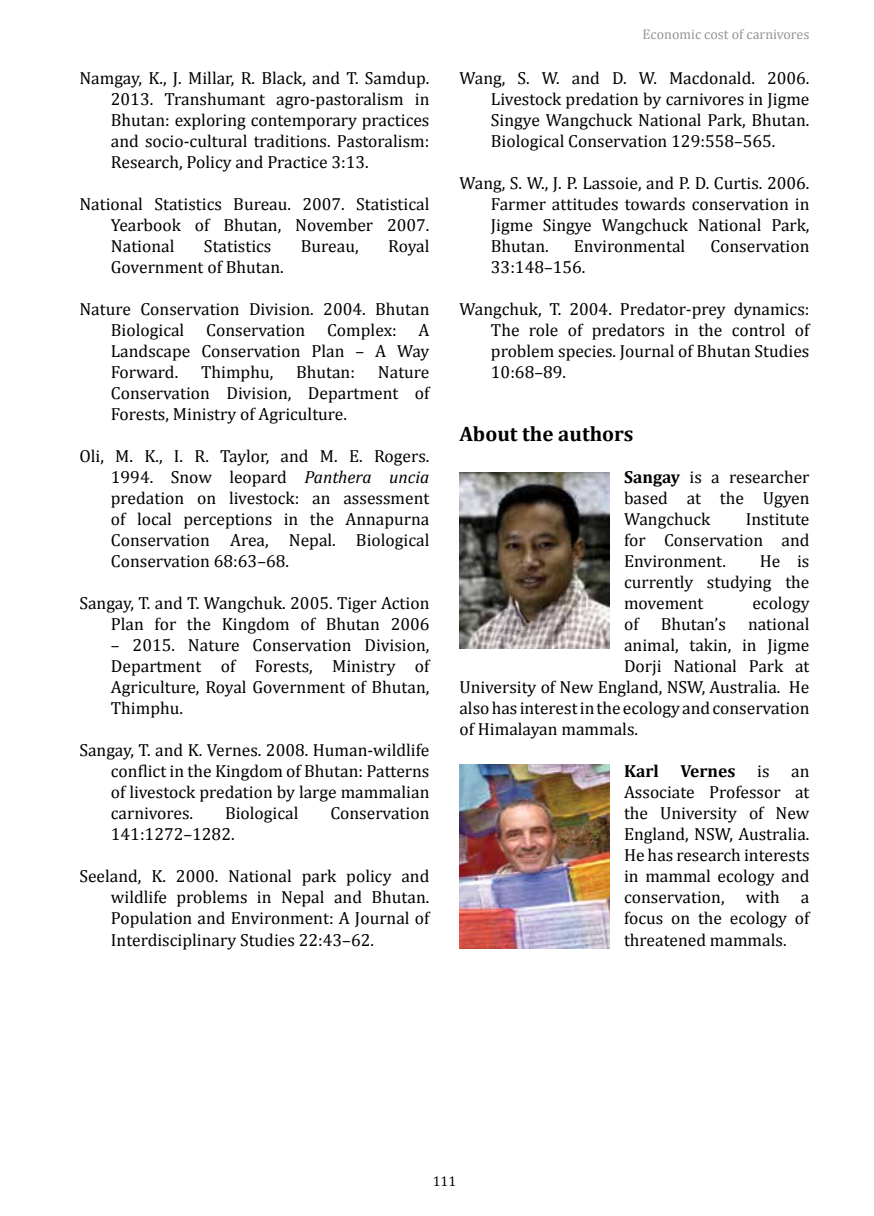
<style>
.page{position:relative;width:874px;height:1216px;background:#fff}
.page>*{position:absolute;margin:0;border:0;box-sizing:border-box;transform-origin:0 0}
.t1{font:700 21px "Cambria";color:#000}
.t2{font:17.5px/21px "Cambria";color:#000;text-align:justify}
.t3{font:14px "Cambria";color:#939598}
.t4{font:14px "Cambria";color:#000}
.s1{font-style:italic}
.s2{font-weight:700}
</style>
<div class="page">
<img style="left:459px;top:472px;width:150px;height:176px">
<img style="left:459px;top:764px;width:150px;height:184px">
<p class="t2" style="left:111px;top:67px;width:320px;text-indent:-32px">Namgay, K., J. Millar, R. Black, and T. Samdup.<br>2013. Transhumant agro-pastoralism in Bhutan: exploring contemporary practices and socio-cultural traditions. Pastoralism:<br>Research, Policy and Practice 3:13.</p>
<p class="t2" style="left:111px;top:193px;width:320px;text-indent:-32px">National Statistics Bureau. 2007. Statistical Yearbook of Bhutan, November 2007.<br>National</p>
<p class="t2" style="left:204px;top:235px;width:69px">Statistics</p>
<p class="t2" style="left:301px;top:235px;width:59px">Bureau,</p>
<p class="t2" style="left:388px;top:235px;width:43px">Royal</p>
<p class="t2" style="left:111px;top:256px;width:174px">Government of Bhutan.</p>
<p class="t2" style="left:111px;top:298px;width:320px;text-indent:-32px">Nature Conservation Division. 2004. Bhutan Biological Conservation Complex: A Landscape Conservation Plan – A Way Forward.</p>
<p class="t2" style="left:201px;top:361px;width:74px">Thimphu,</p>
<p class="t2" style="left:296px;top:361px;width:60px">Bhutan:</p>
<p class="t2" style="left:111px;top:361px;width:320px;text-indent:267px">Nature Conservation Division, Department of Forests, Ministry of Agriculture.</p>
<p class="t2" style="left:111px;top:445px;width:320px;text-indent:-32px">Oli, M. K., I. R. Taylor, and M. E. Rogers.<br>1994. Snow leopard <span class="s1">Panthera uncia </span>predation on livestock: an assessment of local perceptions in the Annapurna Conservation Area, Nepal. Biological Conservation 68:63–68.</p>
<p class="t2" style="left:79px;top:592px;width:351px;text-align:right">Sangay, T. and T. Wangchuk. 2005. Tiger Action<br>Plan for the Kingdom of Bhutan 2006</p>
<p class="t2" style="left:111px;top:634px;width:320px">– 2015. Nature Conservation Division, Department of Forests, Ministry of Agriculture, Royal Government of Bhutan, Thimphu.</p>
<p class="t2" style="left:111px;top:739px;width:320px;text-indent:-32px">Sangay, T. and K. Vernes. 2008. Human-wildlife conflict in the Kingdom of Bhutan: Patterns of livestock predation by large mammalian carnivores.</p>
<p class="t2" style="left:225px;top:802px;width:75px">Biological</p>
<p class="t2" style="left:330px;top:802px;width:101px">Conservation</p>
<p class="t2" style="left:111px;top:823px;width:125px">141:1272–1282.</p>
<p class="t2" style="left:111px;top:865px;width:320px;text-indent:-32px">Seeland, K. 2000. National park policy and wildlife problems in Nepal and Bhutan.<br>Population and Environment: A Journal of Interdisciplinary Studies 22:43–62.</p>
<p class="t3" style="left:642px;top:26px;width:168px">Economic cost of carnivores</p>
<p class="t2" style="left:490px;top:67px;width:320px;text-indent:-32px">Wang, S. W. and D. W. Macdonald. 2006.<br>Livestock predation by carnivores in Jigme Singye Wangchuck National Park, Bhutan.<br>Biological Conservation 129:558–565.</p>
<p class="t2" style="left:490px;top:172px;width:320px;text-indent:-32px">Wang, S. W., J. P. Lassoie, and P. D. Curtis. 2006.<br>Farmer attitudes towards conservation in Jigme Singye Wangchuck National Park, Bhutan.</p>
<p class="t2" style="left:573px;top:235px;width:113px">Environmental</p>
<p class="t2" style="left:710px;top:235px;width:101px">Conservation</p>
<p class="t2" style="left:490px;top:256px;width:96px">33:148–156.</p>
<p class="t2" style="left:490px;top:298px;width:320px;text-indent:-32px">Wangchuk, T. 2004. Predator-prey dynamics:<br>The role of predators in the control of problem species. Journal of Bhutan Studies 10:68–89.</p>
<p class="t1" style="left:459px;top:419px;width:175px">About the authors</p>
<p class="t2" style="left:623px;top:466px;width:187px"><span class="s2">Sangay</span> is a researcher based at the Ugyen Wangchuck</p>
<p class="t2" style="left:623px;top:508px;width:187px;text-indent:122px">Institute for Conservation and Environment.</p>
<p class="t2" style="left:623px;top:550px;width:187px;text-indent:136px">He is currently studying the movement</p>
<p class="t2" style="left:752px;top:592px;width:59px">ecology</p>
<p class="t2" style="left:623px;top:613px;width:16px">of</p>
<p class="t2" style="left:660px;top:613px;width:67px">Bhutan’s</p>
<p class="t2" style="left:747px;top:613px;width:63px">national</p>
<p class="t2" style="left:623px;top:634px;width:187px">animal, takin, in Jigme</p>
<p class="t2" style="left:623px;top:655px;width:187px">Dorji National Park at</p>
<p class="t2" style="left:459px;top:676px;width:351px">University of New England, NSW, Australia. He</p>
<p class="t2" style="left:459px;top:697px;width:351px">also has interest in the ecology and conservation</p>
<p class="t2" style="left:459px;top:718px;width:180px">of Himalayan mammals.</p>
<p class="t2" style="left:623px;top:760px;width:187px"><span class="s2">Karl Vernes</span> is an Associate Professor at the University of New England, NSW, Australia.<br>He has research interests in mammal ecology and conservation, with a focus on the ecology of threatened mammals.</p>
<p class="t4" style="left:432px;top:1172px;width:25px">111</p>
</div>
